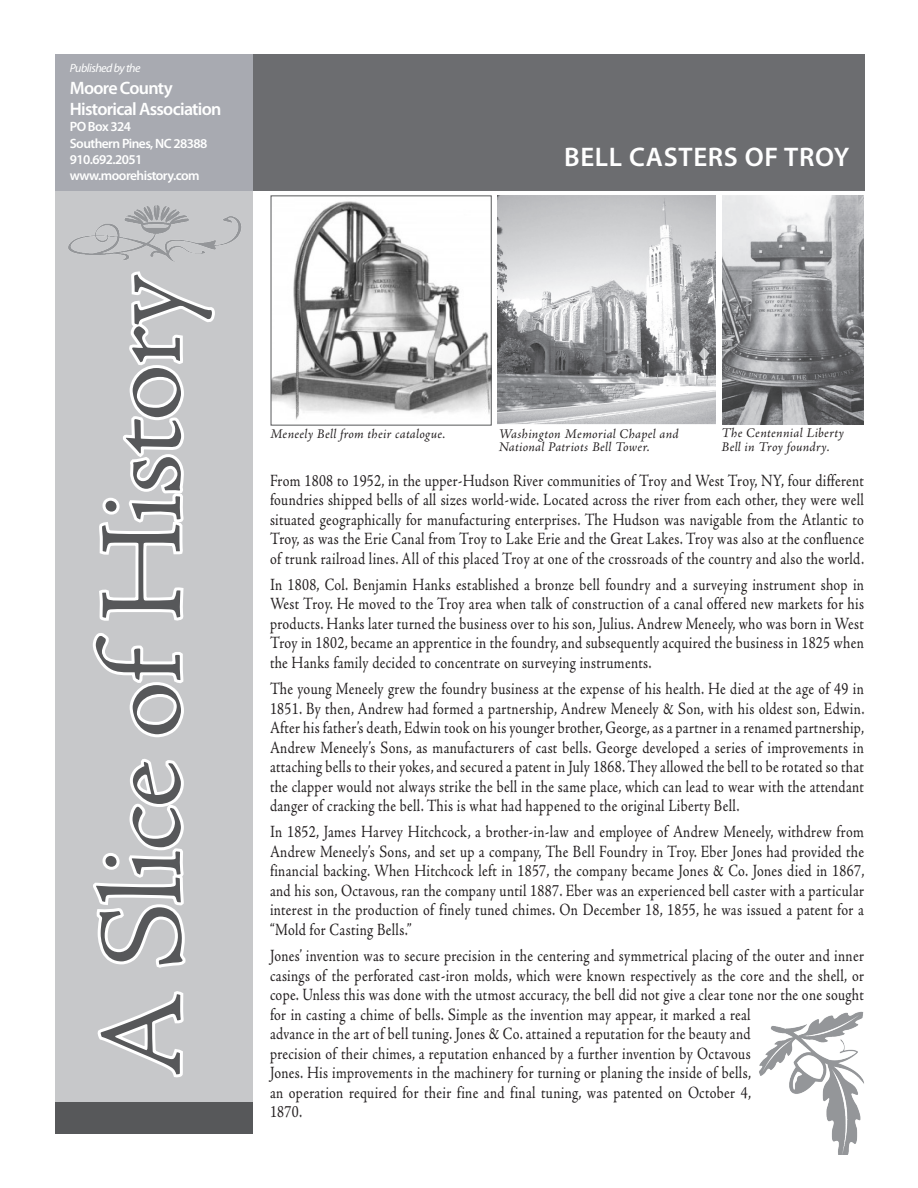
<style>
.page{position:relative;width:918px;height:1188px;background:#fff}
.page>*{position:absolute;margin:0;border:0;box-sizing:border-box;transform-origin:0 0}
.Title_Outline{font:300 118.5px "Adobe Jenson Pro";letter-spacing:-.025em;color:#57585a;scale:1.04 1}
.Body_Upcoming_Update{font:600 27px "Myriad Pro";letter-spacing:.025em;color:#fff}
.Emphasis{font:600 18px/21.6px "Myriad Pro";letter-spacing:-.04em;color:#fff}
.Body{font:17.25px/19.5px "Adobe Jenson Pro";letter-spacing:.02em;color:#231f20;text-align:justify;scale:.82 1}
.Body_Date{font:italic 13.5px/13.5px "Adobe Jenson Pro";letter-spacing:.02em;color:#231f20}
.Emphasis-2{font:600 13.5px "Myriad Pro";letter-spacing:-.04em;color:#fff}
.Emphasis-3{font:italic 12px "Myriad Pro";letter-spacing:-.04em;color:#fff}
</style>
<div class="page">
<div style="left:55px;top:54px;width:810px;height:137px;background:#6c6d70"></div>
<svg style="left:55px;top:54px;width:197px;height:1048px;background:#bfc0c4"></svg>
<div style="left:55px;top:1102px;width:197px;height:32px;background:#57585a"></div>
<img style="left:65px;top:206px;width:177px;height:56px">
<svg style="left:95px;top:992px;width:94px;height:87px"></svg>
<svg style="left:90px;top:756px;width:99px;height:212px"></svg>
<svg style="left:90px;top:630px;width:97px;height:111px"></svg>
<svg style="left:96px;top:270px;width:122px;height:353px"></svg>
<img style="left:759px;top:1011px;width:105px;height:144px">
<img style="left:273px;top:201px;width:216px;height:219px">
<img style="left:497px;top:196px;width:219px;height:229px">
<img style="left:722px;top:196px;width:142px;height:228px">
<p class="Emphasis-3" style="left:70px;top:61px;width:72px">Published by the</p>
<p class="Emphasis" style="left:70px;top:76px;width:153px">Moore County<br>Historical Association</p>
<p class="Emphasis-2" style="left:70px;top:118px;width:63px">PO Box 324</p>
<p class="Emphasis-2" style="left:70px;top:134px;width:139px">Southern Pines, NC 28388</p>
<p class="Emphasis-2" style="left:70px;top:151px;width:74px">910.692.2051</p>
<p class="Emphasis-2" style="left:70px;top:167px;width:131px">www.moorehistory.com</p>
<p class="Title_Outline" style="left:76px;top:1078px;width:775px;rotate:-90deg">A Slice of History</p>
<p class="Body_Upcoming_Update" style="left:564px;top:140px;width:287px">BELL CASTERS OF TROY</p>
<p class="Body_Date" style="left:270px;top:428px;width:177px">Meneely Bell from their catalogue.</p>
<p class="Body_Date" style="left:499px;top:428px;width:182px">Washington Memorial Chapel and<br>National Patriots Bell Tower.</p>
<p class="Body_Date" style="left:722px;top:427px;width:124px">The Centennial Liberty<br>Bell in Troy foundry.</p>
<p class="Body" style="left:270px;top:471px;width:726px">From 1808 to 1952, in the upper-Hudson River communities of Troy and West Troy, NY, four different foundries shipped bells of all sizes world-wide. Located across the river from each other, they were well situated geographically for manufacturing enterprises. The Hudson was navigable from the Atlantic to Troy, as was the Erie Canal from Troy to Lake Erie and the Great Lakes. Troy was also at the confluence of trunk railroad lines. All of this placed Troy at one of the crossroads of the country and also the world.</p>
<p class="Body" style="left:270px;top:575px;width:726px">In 1808, Col. Benjamin Hanks established a bronze bell foundry and a surveying instrument shop in West Troy. He moved to the Troy area when talk of construction of a canal offered new markets for his products. Hanks later turned the business over to his son, Julius. Andrew Meneely, who was born in West Troy in 1802, became an apprentice in the foundry, and subsequently acquired the business in 1825 when the Hanks family decided to concentrate on surveying instruments.</p>
<p class="Body" style="left:270px;top:679px;width:726px">The young Meneely grew the foundry business at the expense of his health. He died at the age of 49 in 1851. By then, Andrew had formed a partnership, Andrew Meneely &amp; Son, with his oldest son, Edwin.<br>After his father’s death, Edwin took on his younger brother, George, as a partner in a renamed partnership, Andrew Meneely’s Sons, as manufacturers of cast bells. George developed a series of improvements in attaching bells to their yokes, and secured a patent in July 1868. They allowed the bell to be rotated so that the clapper would not always strike the bell in the same place, which can lead to wear with the attendant danger of cracking the bell. This is what had happened to the original Liberty Bell.</p>
<p class="Body" style="left:270px;top:823px;width:726px">In 1852, James Harvey Hitchcock, a brother-in-law and employee of Andrew Meneely, withdrew from Andrew Meneely’s Sons, and set up a company, The Bell Foundry in Troy. Eber Jones had provided the financial backing. When Hitchcock left in 1857, the company became Jones &amp; Co. Jones died in 1867, and his son, Octavous, ran the company until 1887. Eber was an experienced bell caster with a particular interest in the production of finely tuned chimes. On December 18, 1855, he was issued a patent for a “Mold for Casting Bells.”</p>
<p class="Body" style="left:270px;top:946px;width:726px;text-align:left">Jones’ invention was to secure precision in the centering and symmetrical placing of the outer and inner casings of the perforated cast-iron molds, which were known respectively as the core and the shell, or cope. Unless this was done with the utmost accuracy, the bell did not give a clear tone nor the one sought for in casting a chime of bells. Simple as the invention may appear, it marked a real<br>advance in the art of bell tuning. Jones &amp; Co. attained a reputation for the beauty and<br>precision of their chimes, a reputation enhanced by a further invention by Octavous<br>Jones. His improvements in the machinery for turning or planing the inside of bells,<br>an operation required for their fine and final tuning, was patented on October 4,<br>1870.</p>
</div>
